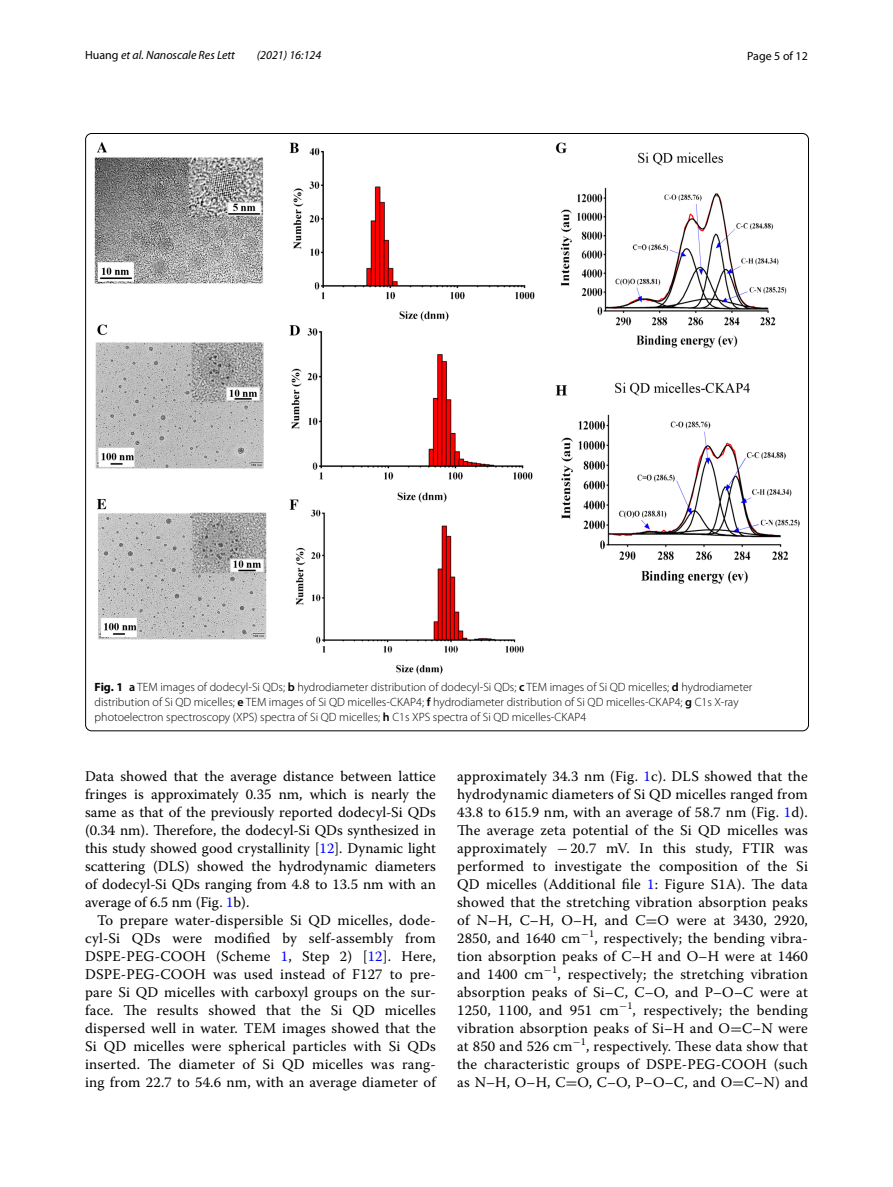
<style>
.page{position:relative;width:893px;height:1187px;background:#fff}
.page>*{position:absolute;margin:0;border:0;box-sizing:border-box;transform-origin:0 0}
.t1{font:14.7px/18px "Warnock Pro";letter-spacing:.015em;color:#000;text-align:justify}
.t2{font:300 12px/15px "Myriad Pro";color:#000}
.t3{font:italic 12px "Myriad Pro";color:#000}
.t4{font:12px "Myriad Pro";color:#000}
.s1{font-style:normal}
.s2{font-weight:700}
.s3{font-weight:600}
.s4{color:#00f}
.s5{font-family:"MTSY"}
</style>
<div class="page">
<img style="left:94px;top:142px;width:706px;height:533px">
<p class="t3" style="left:85px;top:48px;width:151px"><span class="s1">Huang</span> et al. Nanoscale Res Lett</p>
<p class="t3" style="left:257px;top:48px;width:66px">(2021) 16:124</p>
<p class="t4" style="left:747px;top:48px;width:62px">Page 5 of 12</p>
<p class="t2" style="left:95px;top:679px;width:659px"><span class="s2">Fig. 1</span> <span class="s3">a</span> TEM images of dodecyl-Si QDs; <span class="s3">b</span> hydrodiameter distribution of dodecyl-Si QDs; <span class="s3">c</span> TEM images of Si QD micelles; <span class="s3">d</span> hydrodiameter distribution of Si QD micelles; <span class="s3">e</span> TEM images of Si QD micelles-CKAP4; <span class="s3">f</span> hydrodiameter distribution of Si QD micelles-CKAP4; <span class="s3">g</span> C1s X-ray photoelectron spectroscopy (XPS) spectra of Si QD micelles; <span class="s3">h</span> C1s XPS spectra of Si QD micelles-CKAP4</p>
<p class="t1" style="left:85px;top:766px;width:352px">Data showed that the average distance between lattice fringes is approximately 0.35 nm, which is nearly the same as that of the previously reported dodecyl-Si QDs (0.34 nm). Therefore, the dodecyl-Si QDs synthesized in this study showed good crystallinity [<span class="s4">12</span>]. Dynamic light scattering (DLS) showed the hydrodynamic diameters of dodecyl-Si QDs ranging from 4.8 to 13.5 nm with an average of 6.5 nm (Fig. <span class="s4">1</span>b).</p>
<p class="t1" style="left:85px;top:910px;width:352px;text-indent:12px">To prepare water-dispersible Si QD micelles, dode&shy;cyl-Si QDs were modified by self-assembly from DSPE-PEG-COOH (Scheme <span class="s4">1</span>, Step 2) [<span class="s4">12</span>]. Here, DSPE-PEG-COOH was used instead of F127 to pre&shy;pare Si QD micelles with carboxyl groups on the sur&shy;face. The results showed that the Si QD micelles dispersed well in water. TEM images showed that the Si QD micelles were spherical particles with Si QDs inserted. The diameter of Si QD micelles was rang&shy;ing from 22.7 to 54.6 nm, with an average diameter of</p>
<p class="t1" style="left:457px;top:766px;width:352px">approximately 34.3 nm (Fig. <span class="s4">1</span>c). DLS showed that the hydrodynamic diameters of Si QD micelles ranged from 43.8 to 615.9 nm, with an average of 58.7 nm (Fig. <span class="s4">1</span>d).<br>The average zeta potential of the Si QD micelles was approximately <span class="s5">−</span>20.7 mV. In this study, FTIR was performed to investigate the composition of the Si QD micelles (Additional file <span class="s4">1</span>: Figure S1A). The data showed that the stretching vibration absorption peaks of N–H, C–H, O–H, and C<span class="s5">=</span>O were at 3430, 2920, 2850, and 1640 cm<sup>−</sup><sup>1</sup>, respectively; the bending vibra&shy;tion absorption peaks of C–H and O–H were at 1460 and 1400 cm<sup>−</sup><sup>1</sup>, respectively; the stretching vibration absorption peaks of Si–C, C–O, and P–O–C were at 1250, 1100, and 951 cm<sup>−</sup><sup>1</sup>, respectively; the bending vibration absorption peaks of Si–H and O<span class="s5">=</span>C–N were at 850 and 526 cm<sup>−</sup><sup>1</sup>, respectively. These data show that the characteristic groups of DSPE-PEG-COOH (such as N–H, O–H, C<span class="s5">=</span>O, C–O, P–O–C, and O<span class="s5">=</span>C–N) and</p>
</div>
